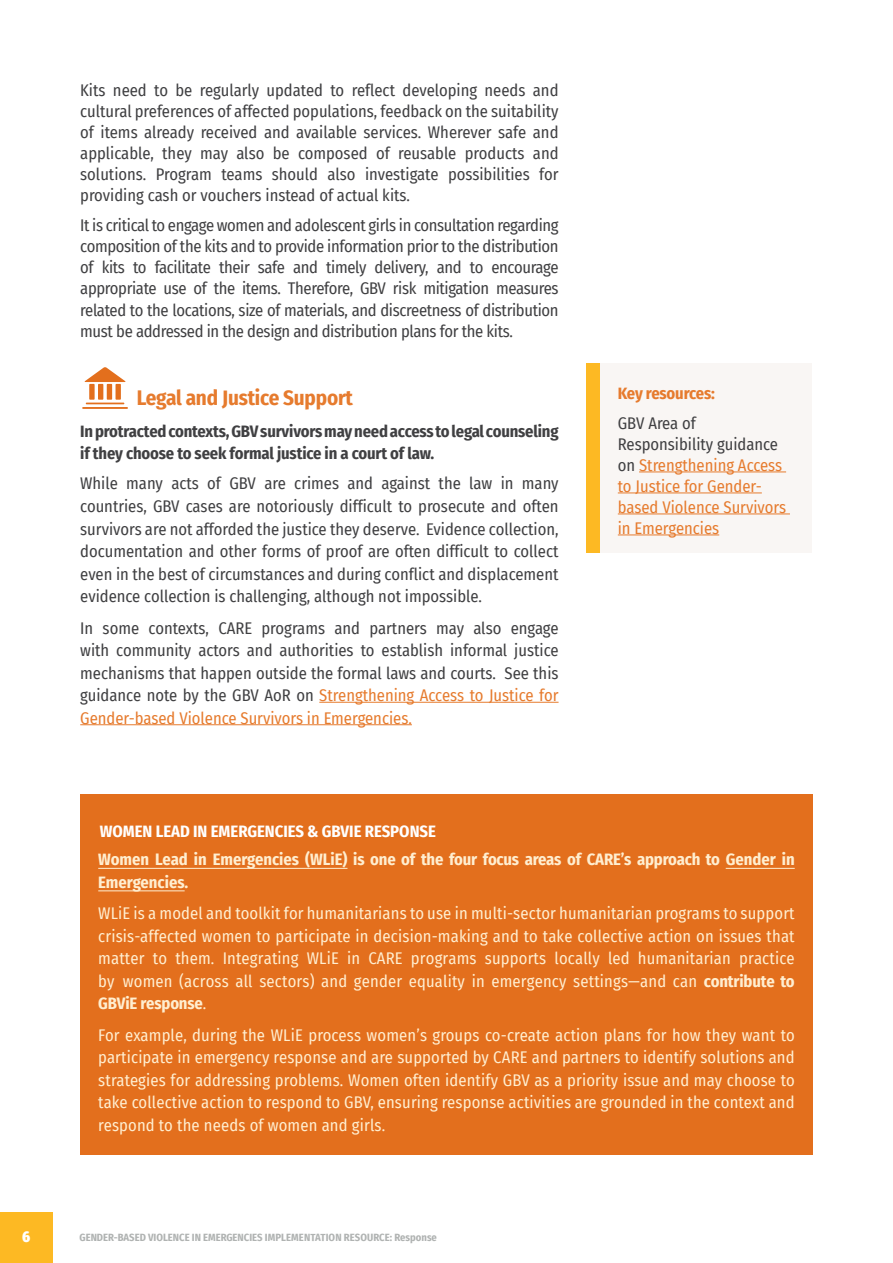
<style>
.page{position:relative;width:893px;height:1263px;background:#fff}
.page>*{position:absolute;margin:0;border:0;box-sizing:border-box;transform-origin:0 0}
.Heading_5{font:700 21px "Fira Sans Condensed";letter-spacing:-.01em;color:#e67b2e}
.Body_text{font:16.5px/21px "Fira Sans Condensed";color:#404042;text-align:justify}
.Body_text-2{font:16.5px/22.5px "Fira Sans Condensed";letter-spacing:.01em;color:#ffeed0;text-align:justify}
.Body_text-3{font:700 16.5px/28.8px "Fira Sans Condensed";color:#ffeed0}
.Body_text-4{font:700 16.5px/22.5px "Fira Sans Condensed";letter-spacing:-.01em;color:#404042}
.Body_text-5{font:16.5px/21px "Fira Sans Condensed";color:#e67b2e}
.Body_text-6{font:700 16.5px "Fira Sans Condensed";letter-spacing:-.015em;color:#e67b2e}
.t1{font:900 15px "Fira Sans Condensed";color:#fff}
.t2{font:700 10.5px "Fira Sans Condensed";color:#b0b3b2}
.s1{color:#e67b2e}
.s2{color:#404042}
.s3{color:#fff}
.s4{font-weight:700}
</style>
<div class="page">
<div style="left:0;top:1212px;width:52px;height:51px;background:#fdb923"></div>
<div style="left:89px;top:384px;width:6px;height:16px;background:#e36f1d"></div>
<div style="left:107px;top:384px;width:5px;height:16px;background:#e36f1d"></div>
<div style="left:116px;top:384px;width:5px;height:16px;background:#e36f1d"></div>
<div style="left:98px;top:384px;width:5px;height:16px;background:#e36f1d"></div>
<svg style="left:84px;top:367px;width:42px;height:15px"></svg>
<hr style="left:86px;top:403px;width:38px;height:1px;background:#e36f1d">
<hr style="left:82px;top:407px;width:46px;height:2px;background:#e36f1d">
<div style="left:600px;top:364px;width:212px;height:189px;background:#f9f6f4"></div>
<hr style="left:639px;top:471px;width:147px;height:1px;background:#e67b2e">
<hr style="left:618px;top:492px;width:144px;height:1px;background:#e67b2e">
<hr style="left:618px;top:513px;width:172px;height:1px;background:#e67b2e">
<hr style="left:618px;top:534px;width:101px;height:1px;background:#e67b2e">
<div style="left:586px;top:364px;width:14px;height:189px;background:#fdb923"></div>
<div style="left:80px;top:794px;width:733px;height:361px;background:#e36f1d"></div>
<hr style="left:319px;top:702px;width:240px;height:1px;background:#e67b2e">
<hr style="left:80px;top:724px;width:332px;height:1px;background:#e67b2e">
<hr style="left:98px;top:868px;width:249px;height:1px;background:#ffeed0">
<hr style="left:726px;top:868px;width:69px;height:1px;background:#ffeed0">
<hr style="left:98px;top:890px;width:87px;height:1px;background:#ffeed0">
<p class="Body_text" style="left:80px;top:80px;width:480px">Kits need to be regularly updated to reflect developing needs and cultural preferences of affected populations, feedback on the suitability of items already received and available services. Wherever safe and applicable, they may also be composed of reusable products and solutions. Program teams should also investigate possibilities for providing cash or vouchers instead of actual kits.</p>
<p class="Body_text" style="left:80px;top:215px;width:480px">It is critical to engage women and adolescent girls in consultation regarding composition of the kits and to provide information prior to the distribution of kits to facilitate their safe and timely delivery, and to encourage appropriate use of the items. Therefore, GBV risk mitigation measures related to the locations, size of materials, and discreetness of distribution must be addressed in the design and distribution plans for the kits.</p>
<p class="Heading_5" style="left:137px;top:381px;width:218px">Legal and Justice Support</p>
<p class="Body_text-4" style="left:80px;top:419px;width:480px">In protracted contexts, GBV survivors may need access to legal counseling if they choose to seek formal justice in a court of law.</p>
<p class="Body_text" style="left:80px;top:472px;width:480px;line-height:22.5px">While many acts of GBV are crimes and against the law in many countries, GBV cases are notoriously difficult to prosecute and often survivors are not afforded the justice they deserve. Evidence collection, documentation and other forms of proof are often difficult to collect even in the best of circumstances and during conflict and displacement evidence collection is challenging, although not impossible.</p>
<p class="Body_text" style="left:80px;top:616px;width:480px;line-height:22.5px">In some contexts, CARE programs and partners may also engage with community actors and authorities to establish informal justice mechanisms that happen outside the formal laws and courts. See this guidance note by the GBV AoR on <span class="s1">Strengthening Access to Justice for Gender-based Violence Survivors in Emergencies.</span></p>
<p class="Body_text-6" style="left:618px;top:379px;width:99px">Key resources:</p>
<p class="Body_text-5" style="left:618px;top:412px;width:170px"><span class="s2">GBV Area of<br>Responsibility guidance on</span> Strengthening Access to Justice for Gender&shy;based Violence Survivors in Emergencies</p>
<p class="Body_text-3" style="left:98px;top:815px;width:698px"><span class="s3">WOMEN LEAD IN EMERGENCIES &amp; GBVIE RESPONSE<br></span>Women Lead in Emergencies (WLiE) is one of the four focus areas of CARE’s approach to Gender in</p>
<p class="Body_text-2" style="left:98px;top:866px;width:698px;line-height:31.5px"><span class="s4">Emergencies.<br></span>WLiE is a model and toolkit for humanitarians to use in multi-sector humanitarian programs to support</p>
<p class="Body_text-2" style="left:98px;top:924px;width:698px">crisis-affected women to participate in decision-making and to take collective action on issues that matter to them. Integrating WLiE in CARE programs supports locally led humanitarian practice by women (across all sectors) and gender equality in emergency settings—and can <span class="s4">contribute to GBViE response</span>.</p>
<p class="Body_text-2" style="left:98px;top:1023px;width:698px">For example, during the WLiE process women’s groups co-create action plans for how they want to participate in emergency response and are supported by CARE and partners to identify solutions and strategies for addressing problems. Women often identify GBV as a priority issue and may choose to take collective action to respond to GBV, ensuring response activities are grounded in the context and respond to the needs of women and girls.</p>
<p class="t1" style="left:22px;top:1223px;width:10px">6</p>
<p class="t2" style="left:79px;top:1228px;width:359px">GENDER-BASED VIOLENCE IN EMERGENCIES IMPLEMENTATION RESOURCE: Response</p>
</div>
